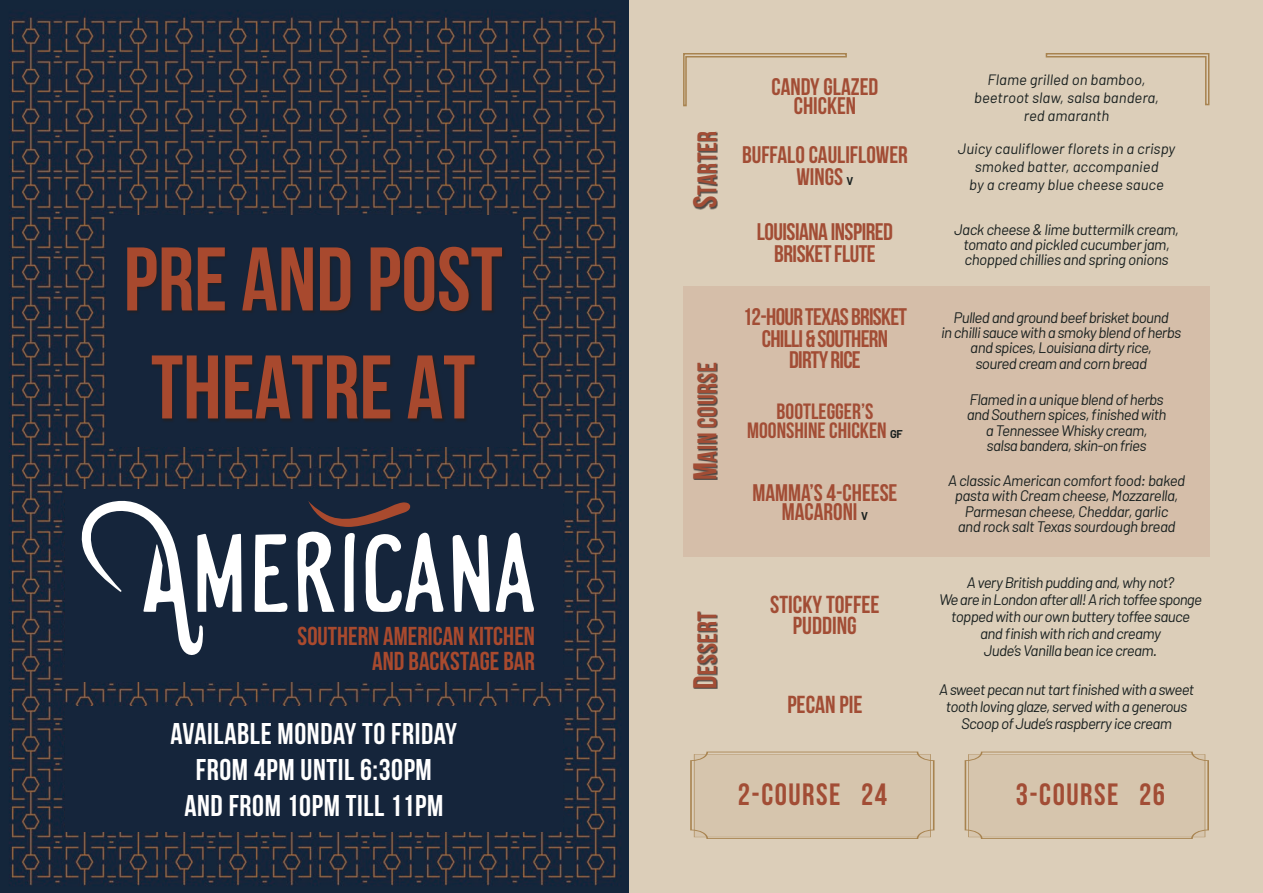
<style>
.page{position:relative;width:1263px;height:893px;background:#fff}
.page>*{position:absolute;margin:0;border:0;box-sizing:border-box;transform-origin:0 0}
.t1{font:700 90px "Bebas Neue";color:#a8492e}
.t2{font:700 30.75px "Bebas Neue";letter-spacing:.05em;color:#a24d35}
.t3{font:700 30px "Bebas Neue";letter-spacing:.02em;color:#fff}
.t4{font:700 27px "Bebas Neue";letter-spacing:.02em;color:#a24d35}
.t5{font:25.95px/25px "Bebas Neue";color:#a94a2e;text-align:right}
.t6{font:24.6px/21.6px "Bebas Neue";color:#a24d35;text-align:center}
.t7{font:24px/21.6px "Bebas Neue";letter-spacing:-.02em;color:#a24d35;text-align:center}
.t8{font:24px/19.4px "Bebas Neue";color:#a24d35;text-align:center}
.t9{font:22.2px/19.4px "Bebas Neue";color:#a24d35;text-align:center}
.t10{font:italic 15.3px/15.3px "Barlow";letter-spacing:-.04em;color:#1a2120;text-align:center}
.t11{font:italic 15.15px/17px "Barlow";letter-spacing:-.04em;color:#1a2120;text-align:center}
.t12{font:italic 15px/18px "Barlow";color:#1a2120;text-align:center}
.s1{font-size:33px}
.s2{font-family:"Barlow";font-weight:700;font-size:11.1px;color:#1a2120}
</style>
<div class="page">
<img style="left:0;top:0;width:629px;height:893px">
<div style="left:629px;top:0;width:634px;height:893px;background:#dcceb9"></div>
<div style="left:106px;top:215px;width:414px;height:231px;background:#15253b"></div>
<div style="left:65px;top:489px;width:498px;height:192px;background:#15253b"></div>
<svg style="left:683px;top:53px;width:164px;height:54px"></svg>
<svg style="left:1045px;top:53px;width:165px;height:53px"></svg>
<div style="left:127px;top:246px;width:379px;height:176px;background:#231f20;opacity:.75"></div>
<svg style="left:255px;top:534px;width:33px;height:78px"></svg>
<svg style="left:82px;top:501px;width:160px;height:154px"></svg>
<svg style="left:453px;top:533px;width:81px;height:79px"></svg>
<svg style="left:297px;top:501px;width:146px;height:111px"></svg>
<div style="left:65px;top:707px;width:498px;height:125px;background:#15253b"></div>
<div style="left:683px;top:286px;width:526px;height:271px;background:#d5bea9"></div>
<svg style="left:690px;top:752px;width:244px;height:87px"></svg>
<svg style="left:965px;top:752px;width:244px;height:87px"></svg>
<div style="left:694px;top:131px;width:24px;height:79px;background:#231f20;opacity:.75"></div>
<div style="left:694px;top:363px;width:24px;height:117px;background:#231f20;opacity:.75"></div>
<div style="left:694px;top:611px;width:24px;height:78px;background:#231f20;opacity:.75"></div>
<p class="t1" style="left:124px;top:230px;width:381px">PRE AND POST</p>
<p class="t1" style="left:151px;top:338px;width:326px">THEATRE AT</p>
<p class="t5" style="left:298px;top:623px;width:239px">SOUTHERN AMERICAN KITCHEN<br>AND BACKSTAGE BAR</p>
<p class="t3" style="left:170px;top:717px;width:288px">AVAILABLE MONDAY TO FRIDAY</p>
<p class="t3" style="left:196px;top:753px;width:237px">FROM 4PM UNTIL 6:30PM</p>
<p class="t3" style="left:184px;top:789px;width:260px">AND FROM 10PM TILL 11PM</p>
<p class="t4" style="left:692px;top:208px;width:79px;rotate:-90deg"><span class="s1">S</span>TARTER</p>
<p class="t4" style="left:692px;top:480px;width:119px;rotate:-90deg"><span class="s1">M</span>AIN COURSE</p>
<p class="t4" style="left:692px;top:689px;width:79px;rotate:-90deg"><span class="s1">D</span>ESSERT</p>
<p class="t8" style="left:771px;top:77px;width:108px">CANDY GLAZED<br>CHICKEN</p>
<p class="t8" style="left:742px;top:144px;width:167px;line-height:21.6px">BUFFALO CAULIFLOWER<br>WINGS <span class="s2">V</span></p>
<p class="t7" style="left:757px;top:221px;width:138px">LOUISIANA INSPIRED<br>BRISKET FLUTE</p>
<p class="t7" style="left:743px;top:306px;width:166px">12-HOUR TEXAS BRISKET<br>CHILLI &amp; SOUTHERN<br>DIRTY RICE</p>
<p class="t9" style="left:747px;top:401px;width:157px">BOOTLEGGER’S<br>MOONSHINE CHICKEN <span class="s2">GF</span></p>
<p class="t8" style="left:752px;top:482px;width:147px">MAMMA’S 4-CHEESE<br>MACARONI <span class="s2">V</span></p>
<p class="t6" style="left:770px;top:593px;width:111px">STICKY TOFFEE<br>PUDDING</p>
<p class="t6" style="left:787px;top:694px;width:77px">PECAN PIE</p>
<p class="t12" style="left:974px;top:70px;width:186px">Flame grilled on bamboo, beetroot slaw, salsa bandera, red amaranth</p>
<p class="t12" style="left:958px;top:140px;width:219px">Juicy cauliflower florets in a crispy smoked batter, accompanied<br>by a creamy blue cheese sauce</p>
<p class="t10" style="left:954px;top:221px;width:227px">Jack cheese &amp; lime buttermilk cream, tomato and pickled cucumber jam, chopped chillies and spring onions</p>
<p class="t10" style="left:941px;top:309px;width:242px">Pulled and ground beef brisket bound<br>in chilli sauce with a smoky blend of herbs and spices, Louisiana dirty rice,<br>soured cream and corn bread</p>
<p class="t10" style="left:967px;top:392px;width:201px">Flamed in a unique blend of herbs and Southern spices, finished with a Tennessee Whisky cream,<br>salsa bandera, skin-on fries</p>
<p class="t10" style="left:948px;top:473px;width:239px">A classic American comfort food: baked pasta with Cream cheese, Mozzarella, Parmesan cheese, Cheddar, garlic<br>and rock salt Texas sourdough bread</p>
<p class="t11" style="left:967px;top:574px;width:209px">A very British pudding and, why not?</p>
<p class="t11" style="left:939px;top:591px;width:264px">We are in London after all! A rich toffee sponge topped with our own buttery toffee sauce and finish with rich and creamy<br>Jude’s Vanilla bean ice cream.</p>
<p class="t11" style="left:939px;top:681px;width:257px">A sweet pecan nut tart finished with a sweet tooth loving glaze, served with a generous<br>Scoop of Jude’s raspberry ice cream</p>
<p class="t2" style="left:738px;top:778px;width:151px">2-COURSE 24</p>
<p class="t2" style="left:1016px;top:778px;width:151px">3-COURSE 26</p>
</div>
